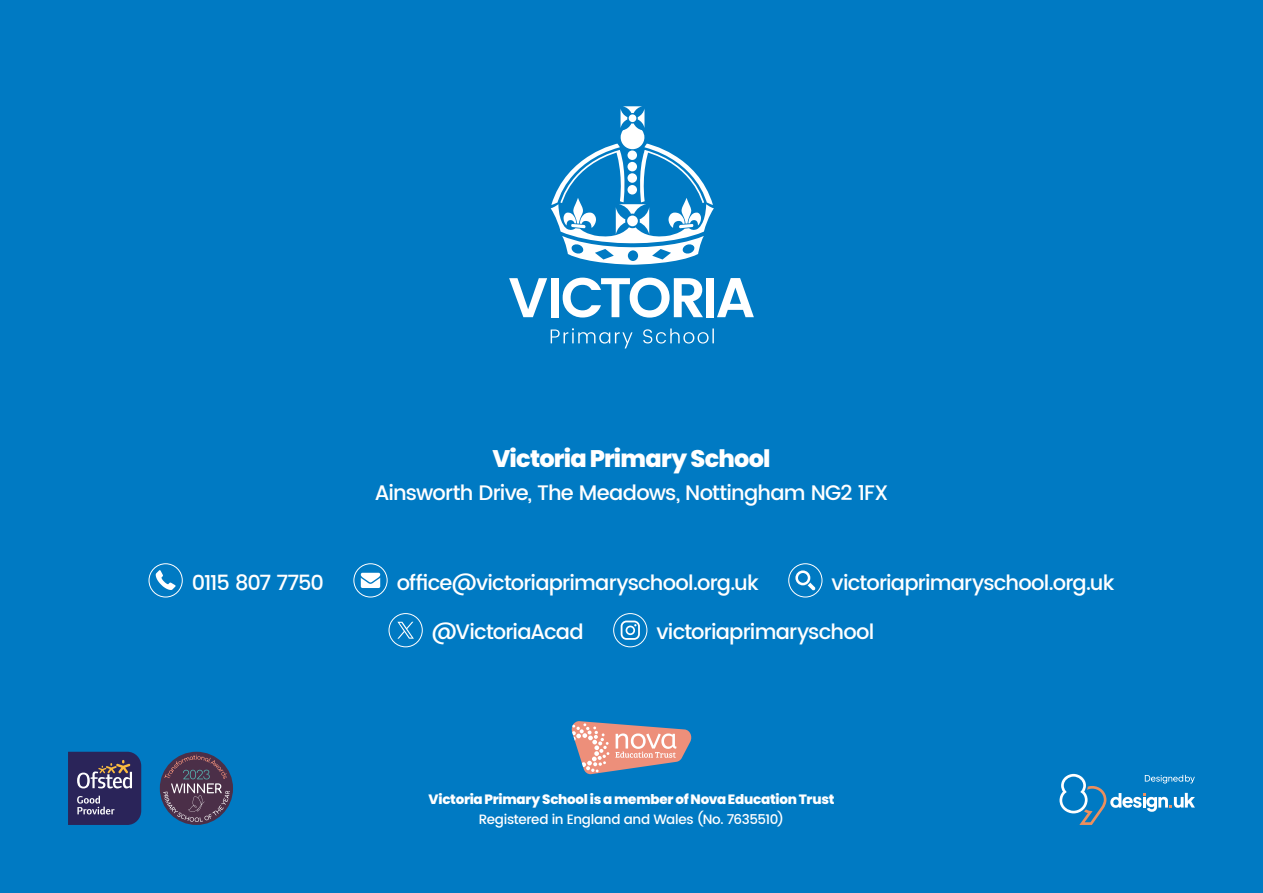
<style>
.page{position:relative;width:1263px;height:893px;background:#007ac3}
.page>*{position:absolute;margin:0;border:0;box-sizing:border-box;transform-origin:0 0}
.t1{font:800 24px "Poppins";letter-spacing:-.03em;color:#fff}
.t2{font:500 21px "Poppins";letter-spacing:-.04em;color:#fff}
.t3{font:800 13.5px "Poppins";letter-spacing:-.02em;color:#fff}
.t4{font:500 13.5px "Poppins";letter-spacing:-.025em;color:#fff}
</style>
<div class="page">
<svg style="left:551px;top:328px;width:163px;height:20px"></svg>
<svg style="left:717px;top:278px;width:37px;height:39px"></svg>
<svg style="left:509px;top:278px;width:38px;height:39px"></svg>
<div style="left:551px;top:278px;width:7px;height:39px;background:#fff"></div>
<svg style="left:563px;top:278px;width:140px;height:40px"></svg>
<div style="left:706px;top:278px;width:8px;height:39px;background:#fff"></div>
<svg style="left:551px;top:106px;width:163px;height:159px"></svg>
<div style="left:149px;top:563px;width:34px;height:34px;border:1px solid #fff;border-radius:50%"></div>
<svg style="left:156px;top:570px;width:20px;height:20px"></svg>
<div style="left:353px;top:563px;width:34px;height:34px;border:1px solid #fff;border-radius:50%"></div>
<svg style="left:361px;top:573px;width:19px;height:15px"></svg>
<div style="left:788px;top:563px;width:34px;height:34px;border:1px solid #fff;border-radius:50%"></div>
<svg style="left:795px;top:570px;width:20px;height:20px"></svg>
<div style="left:389px;top:613px;width:34px;height:34px;border:1px solid #fff;border-radius:50%"></div>
<svg style="left:397px;top:622px;width:17px;height:17px"></svg>
<div style="left:613px;top:613px;width:34px;height:34px;border:1px solid #fff;border-radius:50%"></div>
<svg style="left:621px;top:621px;width:19px;height:19px"></svg>
<svg style="left:571px;top:721px;width:121px;height:53px"></svg>
<svg style="left:68px;top:752px;width:73px;height:73px;background:#433e6a"></svg>
<div style="left:160px;top:752px;width:73px;height:73px;background:#4b2f48;border-radius:50%"></div>
<svg style="left:163px;top:755px;width:67px;height:67px"></svg>
<svg style="left:1059px;top:774px;width:136px;height:51px"></svg>
<p class="t1" style="left:492px;top:445px;width:280px">Victoria Primary School</p>
<p class="t2" style="left:375px;top:477px;width:515px">Ainsworth Drive, The Meadows, Nottingham NG2 1FX</p>
<p class="t2" style="left:192px;top:567px;width:133px">0115 807 7750</p>
<p class="t2" style="left:397px;top:567px;width:363px">office@victoriaprimaryschool.org.uk</p>
<p class="t2" style="left:832px;top:567px;width:284px">victoriaprimaryschool.org.uk</p>
<p class="t2" style="left:432px;top:616px;width:153px">@VictoriaAcad</p>
<p class="t2" style="left:656px;top:616px;width:219px">victoriaprimaryschool</p>
<p class="t3" style="left:429px;top:791px;width:407px">Victoria Primary School is a member of Nova Education Trust</p>
<p class="t4" style="left:479px;top:809px;width:307px">Registered in England and Wales (No. 7635510)</p>
</div>
